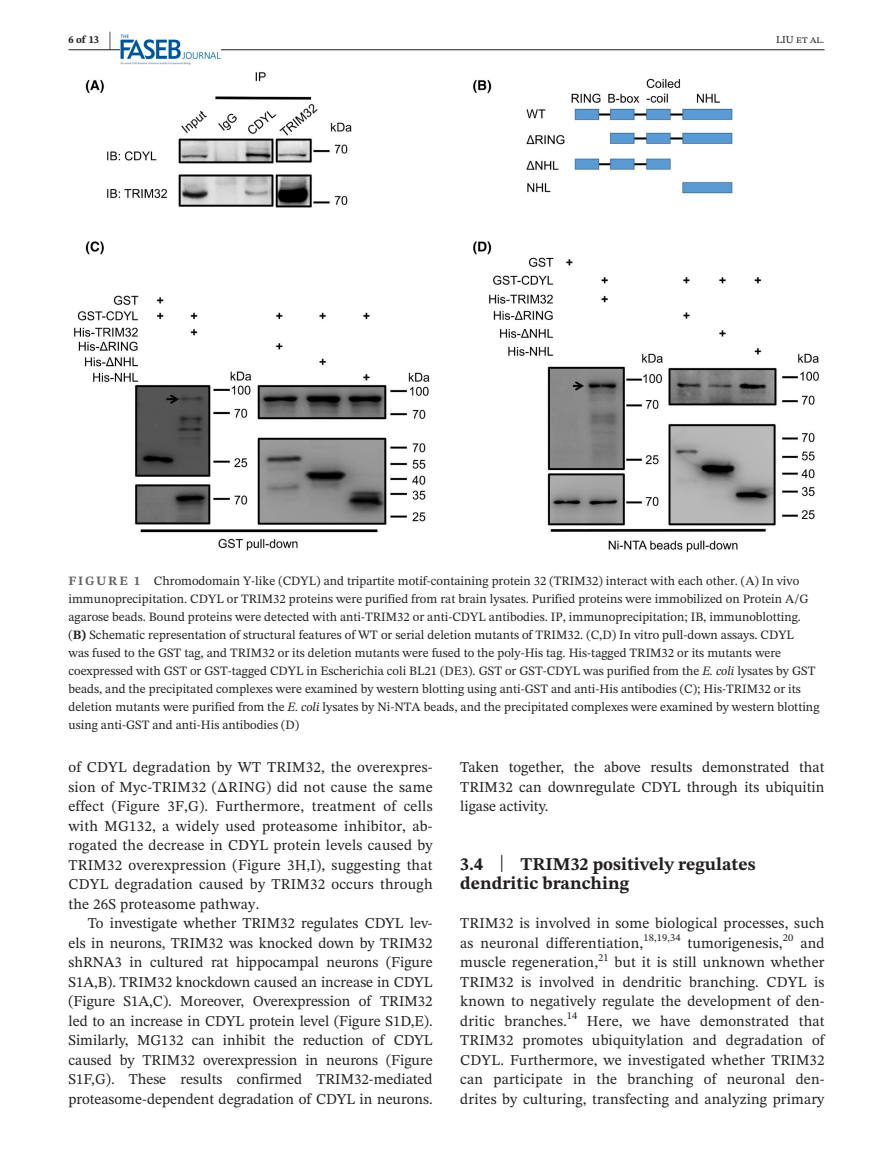
<style>
.page{position:relative;width:893px;height:1174px;background:#fff}
.page>*{position:absolute;margin:0;border:0;box-sizing:border-box;transform-origin:0 0}
.t1{font:700 18px/19.5px "STIX Two Text";color:#231f20}
.t2{font:15px/19.5px "STIX Two Text";letter-spacing:.01em;color:#231f20;text-align:justify}
.t3{font:12.75px/18px "STIX Two Text";color:#231f20}
.t4{font:10.5px "STIX Two Text";letter-spacing:.01em;color:#231f20}
.t5{font:700 10.5px "STIX Two Text";color:#231f20}
.s1{font-size:21px}
.s2{font-weight:700;color:#636366}
.s3{font-weight:700}
.s4{font-style:italic}
.s5{font-family:"STIX"}
.s6{font-weight:400;font-size:23.7px}
</style>
<div class="page">
<hr style="left:68px;top:49px;width:756px;height:1px;background:#231f20">
<img style="left:121px;top:35px;width:99px;height:30px">
<img style="left:74px;top:72px;width:745px;height:481px">
<p class="t5" style="left:68px;top:32px;width:44px">6 of 13 <span class="s1">|</span></p>
<p class="t4" style="left:776px;top:32px;width:50px">LIU et al.</p>
<p class="t3" style="left:68px;top:572px;width:752px"><span class="s2">FIGURE 1</span> Chromodomain Y-like (CDYL) and tripartite motif-containing protein 32 (TRIM32) interact with each other. (A) In vivo immunoprecipitation. CDYL or TRIM32 proteins were purified from rat brain lysates. Purified proteins were immobilized on Protein A/G agarose beads. Bound proteins were detected with anti-TRIM32 or anti-CDYL antibodies. IP, immunoprecipitation; IB, immunoblotting. (<span class="s3">B)</span> Schematic representation of structural features of WT or serial deletion mutants of TRIM32. (C,D) In vitro pull-down assays. CDYL<br>was fused to the GST tag, and TRIM32 or its deletion mutants were fused to the poly-His tag. His-tagged TRIM32 or its mutants were coexpressed with GST or GST-tagged CDYL in Escherichia coli BL21 (DE3). GST or GST-CDYL was purified from the <span class="s4">E. coli</span> lysates by GST beads, and the precipitated complexes were examined by western blotting using anti-GST and anti-His antibodies (C); His-TRIM32 or its deletion mutants were purified from the <span class="s4">E. coli</span> lysates by Ni-NTA beads, and the precipitated complexes were examined by western blotting using anti-GST and anti-His antibodies (D)</p>
<p class="t2" style="left:68px;top:757px;width:366px">of CDYL degradation by WT TRIM32, the overexpres&shy;sion of Myc-TRIM32 (<span class="s5">Δ</span>RING) did not cause the same effect (Figure 3F,G). Furthermore, treatment of cells with MG132, a widely used proteasome inhibitor, ab&shy;rogated the decrease in CDYL protein levels caused by TRIM32 overexpression (Figure 3H,I), suggesting that CDYL degradation caused by TRIM32 occurs through the 26S proteasome pathway.</p>
<p class="t2" style="left:68px;top:913px;width:366px;text-indent:20px">To investigate whether TRIM32 regulates CDYL lev&shy;els in neurons, TRIM32 was knocked down by TRIM32 shRNA3 in cultured rat hippocampal neurons (Figure S1A,B). TRIM32 knockdown caused an increase in CDYL (Figure S1A,C). Moreover, Overexpression of TRIM32 led to an increase in CDYL protein level (Figure S1D,E).<br>Similarly, MG132 can inhibit the reduction of CDYL caused by TRIM32 overexpression in neurons (Figure S1F,G). These results confirmed TRIM32-mediated proteasome-dependent degradation of CDYL in neurons.</p>
<p class="t2" style="left:460px;top:757px;width:366px">Taken together, the above results demonstrated that TRIM32 can downregulate CDYL through its ubiquitin ligase activity.</p>
<p class="t1" style="left:460px;top:854px;width:297px">3.4 <span class="s6">|</span> TRIM32 positively regulates dendritic branching</p>
<p class="t2" style="left:460px;top:913px;width:366px">TRIM32 is involved in some biological processes, such as neuronal differentiation,</p>
<p class="t4" style="left:643px;top:930px;width:39px">18,19,34</p>
<p class="t2" style="left:687px;top:933px;width:97px">tumorigenesis,</p>
<p class="t4" style="left:783px;top:930px;width:12px">20</p>
<p class="t2" style="left:800px;top:933px;width:26px">and</p>
<p class="t2" style="left:460px;top:952px;width:139px">muscle regeneration,</p>
<p class="t4" style="left:598px;top:949px;width:12px">21</p>
<p class="t2" style="left:460px;top:952px;width:366px;text-indent:154px">but it is still unknown whether TRIM32 is involved in dendritic branching. CDYL is known to negatively regulate the development of den&shy;dritic branches.</p>
<p class="t4" style="left:567px;top:1008px;width:12px">14</p>
<p class="t2" style="left:460px;top:1011px;width:366px;text-indent:127px">Here, we have demonstrated that TRIM32 promotes ubiquitylation and degradation of CDYL. Furthermore, we investigated whether TRIM32 can participate in the branching of neuronal den&shy;drites by culturing, transfecting and analyzing primary</p>
</div>
